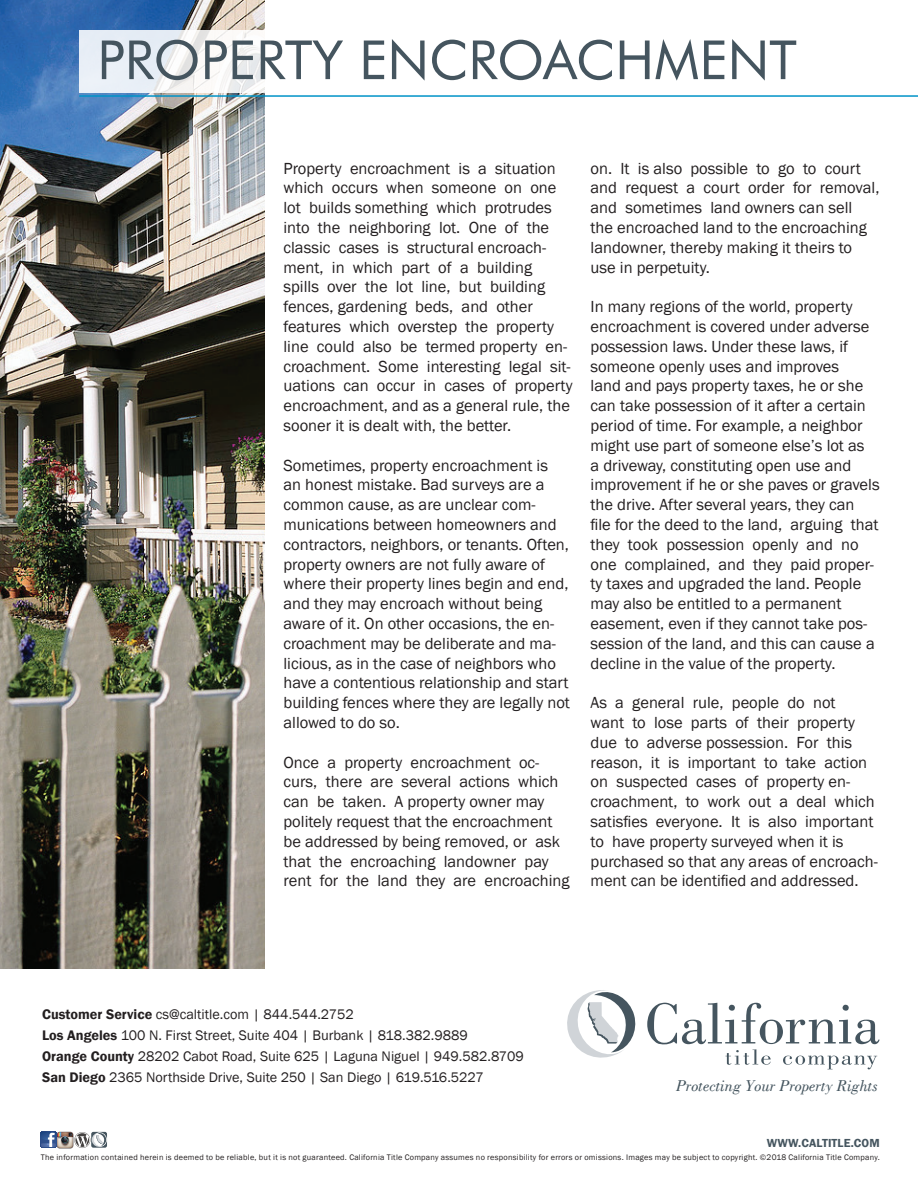
<style>
.page{position:relative;width:918px;height:1188px;background:#fff}
.page>*{position:absolute;margin:0;border:0;box-sizing:border-box;transform-origin:0 0}
.t1{font:54px "Futura BT";color:#45555f}
.t2{font:16.5px/19.8px "Franklin Gothic";color:#231f20}
.t3{font:16.5px "Capelli Italic SWFTE";color:#45555f}
.t4{font:14.25px "Franklin Gothic";color:#231f20}
.t5{font:600 12px "Franklin Gothic";letter-spacing:.01em;color:#45555f}
.t6{font:8.25px "Franklin Gothic";letter-spacing:.03em;color:#231f20}
.s1{font-weight:600}
</style>
<div class="page">
<svg style="left:647px;top:1003px;width:233px;height:66px"></svg>
<svg style="left:567px;top:990px;width:69px;height:68px"></svg>
<svg style="left:41px;top:1132px;width:15px;height:16px"></svg>
<img style="left:57px;top:1132px;width:16px;height:16px">
<svg style="left:74px;top:1132px;width:33px;height:16px"></svg>
<img style="left:0;top:0;width:265px;height:968px">
<svg style="left:79px;top:30px;width:186px;height:63px;fill:#eaeff6"></svg>
<hr style="left:79px;top:95px;width:839px;height:2px;background:#0093c7">
<p class="t1" style="left:97px;top:27px;width:701px">PROPERTY ENCROACHMENT</p>
<p class="t2" style="left:284px;top:159px;width:291px">Property encroachment is a situation which occurs when someone on one lot builds something which protrudes into the neighboring lot. One of the classic cases is structural encroach&shy;ment, in which part of a building<br>spills over the lot line, but building fences, gardening beds, and other features which overstep the property line could also be termed property en&shy;croachment. Some interesting legal sit&shy;uations can occur in cases of property encroachment, and as a general rule, the sooner it is dealt with, the better.</p>
<p class="t2" style="left:284px;top:456px;width:288px">Sometimes, property encroachment is<br>an honest mistake. Bad surveys are a common cause, as are unclear com&shy;munications between homeowners and contractors, neighbors, or tenants. Often, property owners are not fully aware of where their property lines begin and end, and they may encroach without being aware of it. On other occasions, the en&shy;croachment may be deliberate and ma&shy;licious, as in the case of neighbors who have a contentious relationship and start building fences where they are legally not allowed to do so.</p>
<p class="t2" style="left:284px;top:753px;width:288px">Once a property encroachment oc&shy;curs, there are several actions which can be taken. A property owner may politely request that the encroachment be addressed by being removed, or ask that the encroaching landowner pay rent for the land they are encroaching</p>
<p class="t2" style="left:591px;top:159px;width:290px">on. It is also possible to go to court and request a court order for removal, and sometimes land owners can sell<br>the encroached land to the encroaching landowner, thereby making it theirs to use in perpetuity.</p>
<p class="t2" style="left:591px;top:297px;width:291px">In many regions of the world, property encroachment is covered under adverse possession laws. Under these laws, if someone openly uses and improves<br>land and pays property taxes, he or she can take possession of it after a certain period of time. For example, a neighbor might use part of someone else’s lot as<br>a driveway, constituting open use and improvement if he or she paves or gravels the drive. After several years, they can<br>file for the deed to the land, arguing that they took possession openly and no one complained, and they paid proper&shy;ty taxes and upgraded the land. People may also be entitled to a permanent easement, even if they cannot take pos&shy;session of the land, and this can cause a decline in the value of the property.</p>
<p class="t2" style="left:591px;top:693px;width:289px">As a general rule, people do not<br>want to lose parts of their property due to adverse possession. For this reason, it is important to take action on suspected cases of property en&shy;croachment, to work out a deal which satisfies everyone. It is also important to have property surveyed when it is purchased so that any areas of encroach&shy;ment can be identified and addressed.</p>
<p class="t4" style="left:42px;top:1006px;width:313px"><span class="s1">Customer Service</span> cs@caltitle.com | 844.544.2752</p>
<p class="t4" style="left:42px;top:1027px;width:427px"><span class="s1">Los Angeles</span> 100 N. First Street, Suite 404 | Burbank | 818.382.9889</p>
<p class="t4" style="left:42px;top:1048px;width:483px"><span class="s1">Orange County</span> 28202 Cabot Road, Suite 625 | Laguna Niguel | 949.582.8709</p>
<p class="t4" style="left:42px;top:1069px;width:443px"><span class="s1">San Diego</span> 2365 Northside Drive, Suite 250 | San Diego | 619.516.5227</p>
<p class="t3" style="left:676px;top:1076px;width:203px">Protecting Your Property Rights</p>
<p class="t5" style="left:767px;top:1135px;width:114px">WWW.CALTITLE.COM</p>
<p class="t6" style="left:41px;top:1152px;width:840px">The information contained herein is deemed to be reliable, but it is not guaranteed. California Title Company assumes no responsibility for errors or omissions. Images may be subject to copyright. ©2018 California Title Company.</p>
</div>
